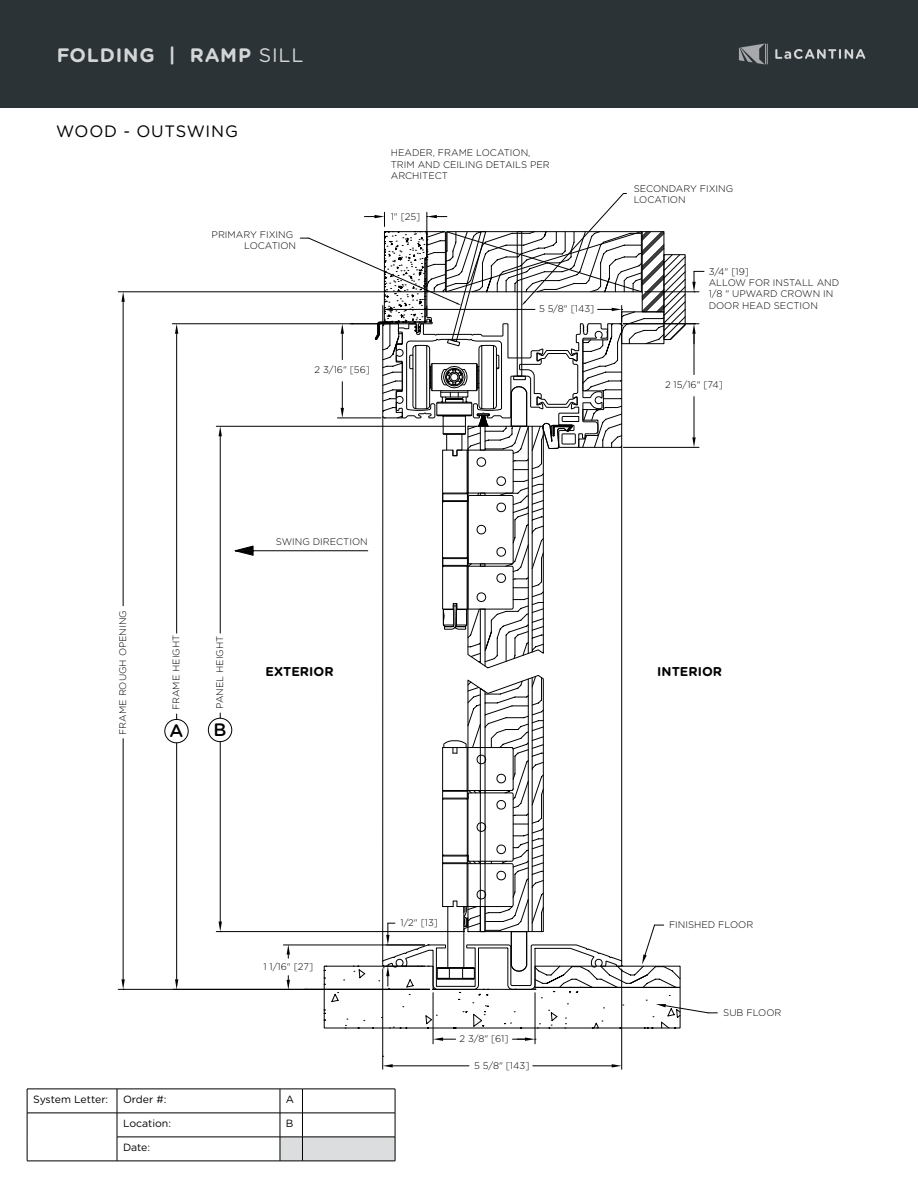
<style>
.page{position:relative;width:918px;height:1188px;background:#fff}
.page>*{position:absolute;margin:0;border:0;box-sizing:border-box;transform-origin:0 0}
.t1{font:700 19.5px "Gotham Rounded";letter-spacing:.045em;color:#fff}
.t2{font:500 18px "Gotham Rounded";color:#000}
.t3{font:16.5px "Gotham Rounded";letter-spacing:.045em;color:#000}
.t4{font:700 12.75px "Gotham Rounded";color:#000}
.t5{font:10.5px "Gotham Rounded";color:#000}
.t6{font:300 9.6px/11.4px "Gotham Rounded";color:#000}
.s1{font-weight:400}
</style>
<div class="page">
<div style="left:0;top:0;width:918px;height:108px;background:#2b3336"></div>
<svg style="left:739px;top:43px;width:29px;height:22px"></svg>
<svg style="left:775px;top:49px;width:90px;height:10px"></svg>
<svg style="left:27px;top:1089px;width:369px;height:73px"></svg>
<hr style="left:382px;top:416px;width:1px;height:545px;background:#000">
<hr style="left:621px;top:446px;width:1px;height:515px;background:#000">
<hr style="left:623px;top:447px;width:76px;height:1px;background:#000">
<hr style="left:694px;top:397px;width:1px;height:40px;background:#000">
<hr style="left:694px;top:334px;width:1px;height:41px;background:#000">
<svg style="left:692px;top:437px;width:4px;height:10px"></svg>
<hr style="left:623px;top:324px;width:76px;height:1px;background:#000">
<hr style="left:645px;top:292px;width:54px;height:1px;background:#000">
<svg style="left:692px;top:324px;width:4px;height:20px"></svg>
<svg style="left:692px;top:271px;width:12px;height:22px"></svg>
<hr style="left:283px;top:945px;width:142px;height:1px;background:#000">
<hr style="left:621px;top:969px;width:1px;height:100px;background:#000">
<hr style="left:382px;top:969px;width:1px;height:100px;background:#000">
<hr style="left:533px;top:1066px;width:79px;height:1px;background:#000">
<hr style="left:393px;top:1066px;width:76px;height:1px;background:#000">
<svg style="left:612px;top:1064px;width:10px;height:4px"></svg>
<svg style="left:383px;top:1064px;width:10px;height:4px"></svg>
<hr style="left:433px;top:993px;width:1px;height:51px;background:#000">
<hr style="left:535px;top:993px;width:1px;height:51px;background:#000">
<svg style="left:512px;top:1037px;width:24px;height:4px"></svg>
<hr style="left:118px;top:292px;width:305px;height:1px;background:#000">
<hr style="left:118px;top:989px;width:311px;height:1px;background:#000">
<hr style="left:123px;top:302px;width:1px;height:304px;background:#000">
<hr style="left:123px;top:739px;width:1px;height:240px;background:#000">
<svg style="left:121px;top:292px;width:4px;height:10px"></svg>
<svg style="left:121px;top:979px;width:4px;height:11px"></svg>
<hr style="left:216px;top:426px;width:249px;height:1px;background:#000">
<hr style="left:216px;top:931px;width:249px;height:1px;background:#000">
<hr style="left:220px;top:436px;width:1px;height:197px;background:#000">
<hr style="left:220px;top:713px;width:1px;height:211px;background:#000">
<svg style="left:219px;top:426px;width:3px;height:10px"></svg>
<svg style="left:219px;top:922px;width:3px;height:10px"></svg>
<hr style="left:172px;top:324px;width:209px;height:1px;background:#000">
<hr style="left:176px;top:334px;width:1px;height:299px;background:#000">
<hr style="left:176px;top:714px;width:1px;height:265px;background:#000">
<svg style="left:175px;top:324px;width:3px;height:10px"></svg>
<svg style="left:175px;top:979px;width:3px;height:10px"></svg>
<svg style="left:233px;top:193px;width:452px;height:475px"></svg>
<svg style="left:433px;top:1037px;width:23px;height:4px"></svg>
<svg style="left:287px;top:976px;width:3px;height:13px"></svg>
<svg style="left:287px;top:945px;width:3px;height:13px"></svg>
<svg style="left:324px;top:675px;width:393px;height:354px"></svg>
<div style="left:165px;top:719px;width:23px;height:24px;background:#fff;border-radius:50%"></div>
<div style="left:165px;top:719px;width:23px;height:24px;border:1px solid #000;border-radius:50%"></div>
<div style="left:208px;top:718px;width:24px;height:24px;background:#fff;border-radius:50%"></div>
<div style="left:208px;top:718px;width:24px;height:24px;border:1px solid #000;border-radius:50%"></div>
<h1 class="t1" style="left:56px;top:41px;width:249px">FOLDING | RAMP <span class="s1">SILL</span></h1>
<h3 class="t3" style="left:56px;top:120px;width:183px">WOOD - OUTSWING</h3>
<p class="t6" style="left:212px;top:228px;width:86px;line-height:10.9px;text-align:right">PRIMARY FIXING<br>LOCATION</p>
<p class="t6" style="left:391px;top:147px;width:161px">HEADER, FRAME LOCATION,<br>TRIM AND CEILING DETAILS PER<br>ARCHITECT</p>
<p class="t6" style="left:391px;top:210px;width:31px">1" [25]</p>
<p class="t6" style="left:315px;top:364px;width:57px">2 3/16" [56]</p>
<p class="t6" style="left:539px;top:303px;width:57px">5 5/8" [143]</p>
<p class="t6" style="left:634px;top:183px;width:101px;line-height:10.9px">SECONDARY FIXING<br>LOCATION</p>
<p class="t6" style="left:709px;top:265px;width:42px">3/4" [19]</p>
<p class="t6" style="left:709px;top:276px;width:132px">ALLOW FOR INSTALL AND<br>1/8 " UPWARD CROWN IN<br>DOOR HEAD SECTION</p>
<p class="t6" style="left:665px;top:378px;width:59px">2 15/16" [74]</p>
<p class="t6" style="left:276px;top:535px;width:94px">SWING DIRECTION</p>
<p class="t6" style="left:117px;top:735px;width:126px;rotate:-90deg">FRAME ROUGH OPENING</p>
<p class="t6" style="left:170px;top:710px;width:77px;rotate:-90deg">FRAME HEIGHT</p>
<p class="t6" style="left:214px;top:709px;width:75px;rotate:-90deg">PANEL HEIGHT</p>
<h2 class="t2" style="left:170px;top:718px;width:15px">A</h2>
<h2 class="t2" style="left:214px;top:717px;width:14px">B</h2>
<h3 class="t4" style="left:266px;top:662px;width:70px">EXTERIOR</h3>
<h3 class="t4" style="left:657px;top:662px;width:66px">INTERIOR</h3>
<p class="t6" style="left:263px;top:960px;width:51px">1 1/16" [27]</p>
<p class="t6" style="left:401px;top:917px;width:39px">1/2" [13]</p>
<p class="t6" style="left:459px;top:1033px;width:51px">2 3/8" [61]</p>
<p class="t6" style="left:474px;top:1059px;width:57px">5 5/8" [143]</p>
<p class="t6" style="left:669px;top:919px;width:86px">FINISHED FLOOR</p>
<p class="t6" style="left:723px;top:1006px;width:60px">SUB FLOOR</p>
<p class="t5" style="left:33px;top:1092px;width:77px">System Letter:</p>
<p class="t5" style="left:123px;top:1092px;width:45px">Order #:</p>
<p class="t5" style="left:286px;top:1092px;width:10px">A</p>
<p class="t5" style="left:123px;top:1116px;width:50px">Location:</p>
<p class="t5" style="left:286px;top:1116px;width:9px">B</p>
<p class="t5" style="left:123px;top:1140px;width:29px">Date:</p>
</div>
